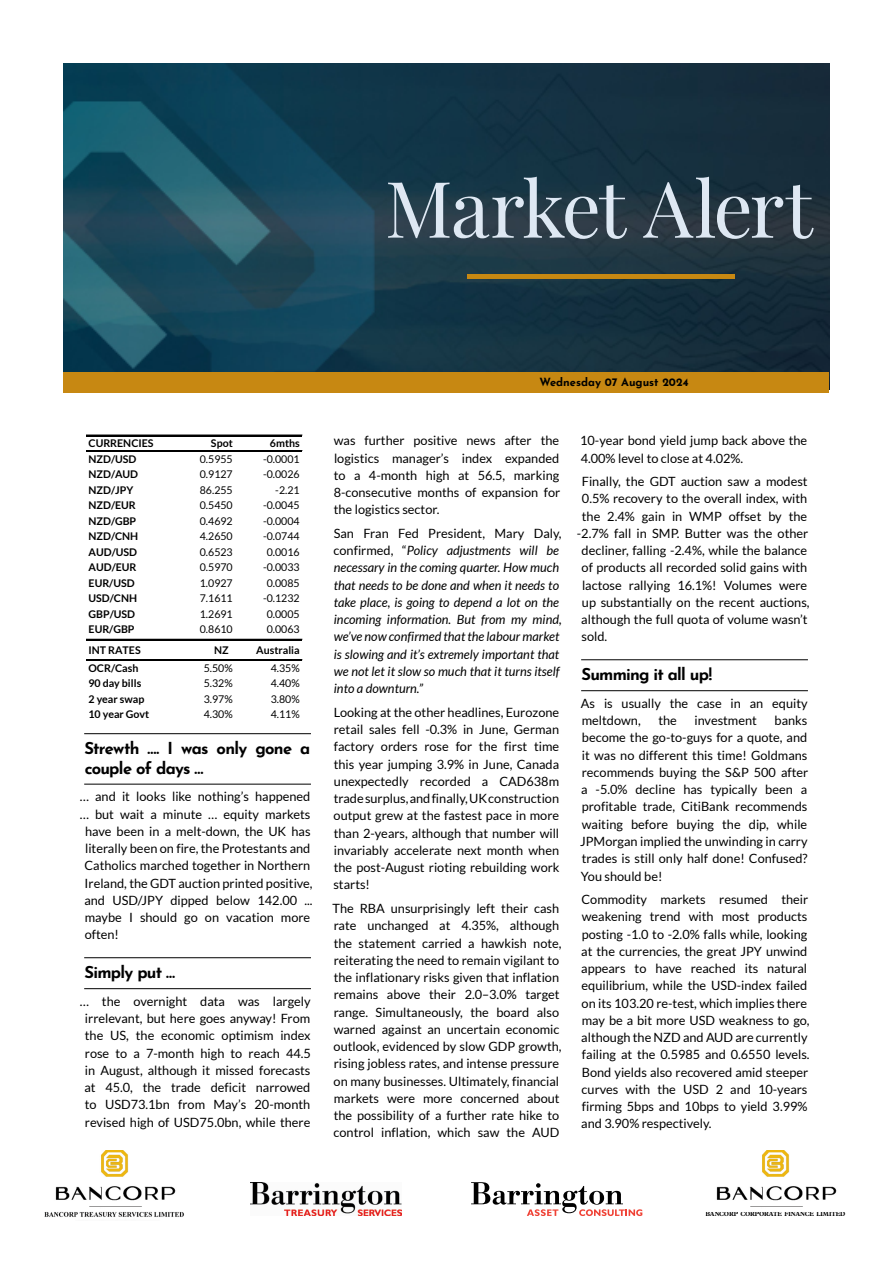
<style>
.page{position:relative;width:893px;height:1263px;background:#fff}
.page>*{position:absolute;margin:0;border:0;box-sizing:border-box;transform-origin:0 0}
.t1{font:78px "Playfair Display";letter-spacing:-.03em;color:#dee8f3}
.t2{font:700 16.5px/19.5px "Josefin Sans";letter-spacing:-.045em;color:#000}
.t3{font:12.75px/17.2px "Lato";color:#000}
.t4{font:italic 12.75px/17.2px "Lato";color:#000}
.t5{font:700 11.25px "Josefin Sans";color:#000}
.t6{font:10.65px "Lato";color:#000}
.t7{font:700 10.65px "Lato";color:#000}
.t8{font:700 6.45px "Plantin Std";letter-spacing:-.01em;color:#000;scale:.93 1}
.s1{font-style:normal}
</style>
<div class="page">
<hr style="left:84px;top:733px;width:227px;height:1px;background:#000">
<hr style="left:84px;top:784px;width:227px;height:1px;background:#000">
<hr style="left:84px;top:957px;width:227px;height:1px;background:#000">
<hr style="left:84px;top:988px;width:227px;height:1px;background:#000">
<hr style="left:86px;top:435px;width:216px;height:1px;background:#000">
<hr style="left:86px;top:450px;width:216px;height:1px;background:#000">
<hr style="left:86px;top:639px;width:216px;height:1px;background:#000">
<hr style="left:86px;top:659px;width:216px;height:1px;background:#000">
<hr style="left:86px;top:660px;width:216px;height:1px;background:#000">
<hr style="left:581px;top:659px;width:227px;height:1px;background:#000">
<hr style="left:581px;top:690px;width:227px;height:1px;background:#000">
<img style="left:44px;top:1150px;width:140px;height:67px">
<img style="left:251px;top:1182px;width:151px;height:33px">
<img style="left:716px;top:1150px;width:121px;height:57px">
<img style="left:64px;top:64px;width:765px;height:308px">
<div style="left:64px;top:372px;width:765px;height:21px;background:#c78812"></div>
<hr style="left:467px;top:275px;width:268px;height:4px;background:#c78812">
<svg style="left:471px;top:1182px;width:171px;height:34px"></svg>
<h1 class="t1" style="left:385px;top:148px;width:429px">Market Alert</h1>
<p class="t7" style="left:89px;top:437px;width:67px">CURRENCIES</p>
<p class="t7" style="left:211px;top:437px;width:23px">Spot</p>
<p class="t7" style="left:270px;top:437px;width:31px">6mths</p>
<p class="t7" style="left:89px;top:453px;width:49px">NZD/USD</p>
<p class="t6" style="left:200px;top:453px;width:34px">0.5955</p>
<p class="t6" style="left:263px;top:453px;width:38px">-0.0001</p>
<p class="t7" style="left:89px;top:468px;width:51px">NZD/AUD</p>
<p class="t6" style="left:200px;top:468px;width:34px">0.9127</p>
<p class="t6" style="left:263px;top:468px;width:38px">-0.0026</p>
<p class="t7" style="left:89px;top:484px;width:46px">NZD/JPY</p>
<p class="t6" style="left:200px;top:484px;width:34px">86.255</p>
<p class="t6" style="left:275px;top:484px;width:26px">-2.21</p>
<p class="t7" style="left:89px;top:499px;width:49px">NZD/EUR</p>
<p class="t6" style="left:200px;top:499px;width:34px">0.5450</p>
<p class="t6" style="left:263px;top:499px;width:38px">-0.0045</p>
<p class="t7" style="left:89px;top:515px;width:49px">NZD/GBP</p>
<p class="t6" style="left:200px;top:515px;width:34px">0.4692</p>
<p class="t6" style="left:263px;top:515px;width:38px">-0.0004</p>
<p class="t7" style="left:89px;top:530px;width:51px">NZD/CNH</p>
<p class="t6" style="left:200px;top:530px;width:34px">4.2650</p>
<p class="t6" style="left:263px;top:530px;width:38px">-0.0744</p>
<p class="t7" style="left:89px;top:546px;width:50px">AUD/USD</p>
<p class="t6" style="left:200px;top:546px;width:34px">0.6523</p>
<p class="t6" style="left:267px;top:546px;width:34px">0.0016</p>
<p class="t7" style="left:89px;top:561px;width:49px">AUD/EUR</p>
<p class="t6" style="left:200px;top:561px;width:34px">0.5970</p>
<p class="t6" style="left:263px;top:561px;width:38px">-0.0033</p>
<p class="t7" style="left:89px;top:577px;width:48px">EUR/USD</p>
<p class="t6" style="left:200px;top:577px;width:34px">1.0927</p>
<p class="t6" style="left:267px;top:577px;width:34px">0.0085</p>
<p class="t7" style="left:89px;top:592px;width:50px">USD/CNH</p>
<p class="t6" style="left:200px;top:592px;width:34px">7.1611</p>
<p class="t6" style="left:263px;top:592px;width:38px">-0.1232</p>
<p class="t7" style="left:89px;top:607px;width:48px">GBP/USD</p>
<p class="t6" style="left:200px;top:608px;width:34px">1.2691</p>
<p class="t6" style="left:267px;top:608px;width:34px">0.0005</p>
<p class="t7" style="left:89px;top:623px;width:47px">EUR/GBP</p>
<p class="t6" style="left:200px;top:623px;width:34px">0.8610</p>
<p class="t6" style="left:267px;top:623px;width:34px">0.0063</p>
<p class="t7" style="left:89px;top:644px;width:54px">INT RATES</p>
<p class="t7" style="left:214px;top:644px;width:16px">NZ</p>
<p class="t7" style="left:256px;top:644px;width:45px">Australia</p>
<p class="t7" style="left:89px;top:662px;width:51px">OCR/Cash</p>
<p class="t6" style="left:204px;top:662px;width:31px">5.50%</p>
<p class="t6" style="left:271px;top:662px;width:31px">4.35%</p>
<p class="t7" style="left:89px;top:677px;width:54px">90 day bills</p>
<p class="t6" style="left:204px;top:677px;width:31px">5.32%</p>
<p class="t6" style="left:271px;top:677px;width:31px">4.40%</p>
<p class="t7" style="left:89px;top:693px;width:57px">2 year swap</p>
<p class="t6" style="left:204px;top:693px;width:31px">3.97%</p>
<p class="t6" style="left:271px;top:693px;width:31px">3.80%</p>
<p class="t7" style="left:89px;top:708px;width:62px">10 year Govt</p>
<p class="t6" style="left:204px;top:708px;width:31px">4.30%</p>
<p class="t6" style="left:271px;top:708px;width:31px">4.11%</p>
<p class="t2" style="left:84px;top:736px;width:227px">Strewth …. I was only gone a couple of days …</p>
<p class="t3" style="left:80px;top:788px;width:232px">… and it looks like nothing’s happened</p>
<p class="t3" style="left:80px;top:805px;width:232px">… but wait a minute … equity markets</p>
<p class="t3" style="left:85px;top:822px;width:227px">have been in a melt-down, the UK has</p>
<p class="t3" style="left:85px;top:840px;width:227px">literally been on fire, the Protestants and</p>
<p class="t3" style="left:85px;top:857px;width:227px">Catholics marched together in Northern</p>
<p class="t3" style="left:85px;top:874px;width:230px">Ireland, the GDT auction printed positive,</p>
<p class="t3" style="left:84px;top:891px;width:230px">and USD/JPY dipped below 142.00 ...</p>
<p class="t3" style="left:85px;top:909px;width:227px">maybe I should go on vacation more</p>
<p class="t3" style="left:85px;top:926px;width:36px">often!</p>
<p class="t2" style="left:84px;top:960px;width:92px">Simply put …</p>
<p class="t3" style="left:80px;top:992px;width:233px;text-align:center">… the overnight data was largely irrelevant, but here goes anyway! From the US, the economic optimism index rose to a 7-month high to reach 44.5 in August, although it missed forecasts at 45.0, the trade deficit narrowed to USD73.1bn from May’s 20-month revised high of USD75.0bn, while there</p>
<p class="t5" style="left:539px;top:372px;width:151px">Wednesday 07 August 2024</p>
<p class="t3" style="left:334px;top:432px;width:228px;text-align:justify">was further positive news after the logistics manager’s index expanded to a 4-month high at 56.5, marking 8-consecutive months of expansion for the logistics sector.</p>
<p class="t4" style="left:334px;top:525px;width:230px"><span class="s1">San Fran Fed President, Mary Daly, confirmed, “</span>Policy adjustments will be necessary in the coming quarter. How much that needs to be done and when it needs to take place, is going to depend a lot on the incoming information. But from my mind, we’ve now confirmed that the labour market is slowing and it’s extremely important that we not let it slow so much that it turns itself into a downturn.”</p>
<p class="t3" style="left:333px;top:703px;width:228px;text-align:justify">Looking at the other headlines, Eurozone retail sales fell -0.3% in June, German factory orders rose for the first time this year jumping 3.9% in June, Canada unexpectedly recorded a CAD638m trade surplus, and finally, UK construction output grew at the fastest pace in more than 2-years, although that number will invariably accelerate next month when the post-August rioting rebuilding work starts!</p>
<p class="t3" style="left:333px;top:900px;width:231px">The RBA unsurprisingly left their cash rate unchanged at 4.35%, although the statement carried a hawkish note, reiterating the need to remain vigilant to the inflationary risks given that inflation remains above their 2.0–3.0% target range. Simultaneously, the board also warned against an uncertain economic outlook, evidenced by slow GDP growth, rising jobless rates, and intense pressure on many businesses. Ultimately, financial markets were more concerned about the possibility of a further rate hike to control inflation, which saw the AUD</p>
<p class="t3" style="left:580px;top:432px;width:229px">10-year bond yield jump back above the<br>4.00% level to close at 4.02%.</p>
<p class="t3" style="left:582px;top:473px;width:227px">Finally, the GDT auction saw a modest</p>
<p class="t3" style="left:582px;top:490px;width:227px">0.5% recovery to the overall index, with</p>
<p class="t3" style="left:582px;top:507px;width:227px">the 2.4% gain in WMP offset by the</p>
<p class="t3" style="left:577px;top:525px;width:233px">-2.7% fall in SMP. Butter was the other</p>
<p class="t3" style="left:582px;top:542px;width:227px">decliner, falling -2.4%, while the balance</p>
<p class="t3" style="left:582px;top:559px;width:227px">of products all recorded solid gains with</p>
<p class="t3" style="left:582px;top:576px;width:227px">lactose rallying 16.1%! Volumes were</p>
<p class="t3" style="left:582px;top:594px;width:229px">up substantially on the recent auctions,</p>
<p class="t3" style="left:581px;top:611px;width:228px">although the full quota of volume wasn’t</p>
<p class="t3" style="left:581px;top:628px;width:27px">sold.</p>
<p class="t2" style="left:581px;top:662px;width:132px">Summing it all up!</p>
<p class="t3" style="left:581px;top:695px;width:228px">As is usually the case in an equity meltdown,</p>
<p class="t3" style="left:580px;top:712px;width:230px;text-align:justify;text-indent:194px">banks become the go-to-guys for a quote, and it was no different this time! Goldmans recommends buying the S&amp;P 500 after a -5.0% decline has typically been a profitable trade, CitiBank recommends waiting before buying the dip, while JPMorgan implied the unwinding in carry trades is still only half done! Confused?<br>You should be!</p>
<p class="t3" style="left:581px;top:891px;width:230px">Commodity markets resumed their weakening trend with most products posting -1.0 to -2.0% falls while, looking at the currencies, the great JPY unwind appears to have reached its natural equilibrium, while the USD-index failed on its 103.20 re-test, which implies there may be a bit more USD weakness to go, although the NZD and AUD are currently failing at the 0.5985 and 0.6550 levels.<br>Bond yields also recovered amid steeper curves with the USD 2 and 10-years firming 5bps and 10bps to yield 3.99% and 3.90% respectively.</p>
<p class="t3" style="left:658px;top:712px;width:20px">the</p>
<p class="t3" style="left:694px;top:712px;width:64px">investment</p>
<p class="t8" style="left:705px;top:1210px;width:152px">BANCORP CORPORATE FINANCE LIMITED</p>
</div>
